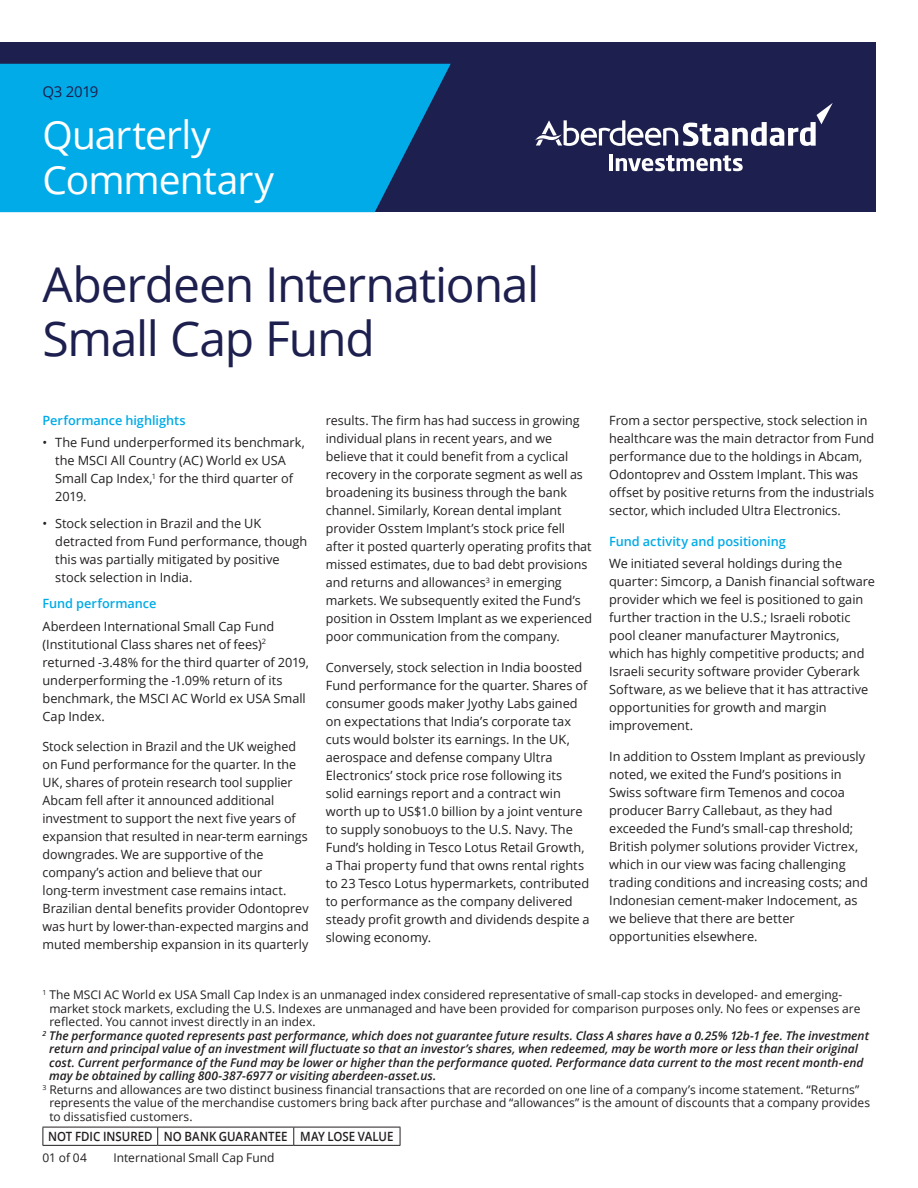
<style>
.page{position:relative;width:918px;height:1188px;background:#fff}
.page>*{position:absolute;margin:0;border:0;box-sizing:border-box;transform-origin:0 0}
.t1{font:48px/54px "Open Sans";letter-spacing:-.025em;color:#1d1f4e}
.t2{font:39px/45px "Open Sans";letter-spacing:-.025em;color:#fff}
.t3{font:15px "Open Sans";letter-spacing:-.025em;color:#1d1f4e}
._04_Body_Text___Spac{font:12.75px/18px "Open Sans";color:#231f20}
._05_Subhead_1___Colo{font:600 12.75px "Open Sans";color:#00abe7}
._06_Subhead_2___Blac{font:600 12.75px "Open Sans";color:#231f20;scale:.9 1}
._17_Footnote_Source{font:12px/13.5px "Open Sans";color:#231f20}
._17_Footnote_Source-2{font:italic 600 12px/13.5px "Open Sans";color:#231f20}
</style>
<div class="page">
<div style="left:0;top:43px;width:875px;height:169px;background:#1d1f4e"></div>
<svg style="left:535px;top:103px;width:298px;height:43px"></svg>
<hr style="left:609px;top:154px;width:4px;height:17px;background:#fff">
<svg style="left:616px;top:155px;width:127px;height:16px"></svg>
<svg style="left:0;top:64px;width:451px;height:148px;background:#029fd9"></svg>
<hr style="left:43px;top:1127px;width:115px;height:1px;background:#231f20">
<svg style="left:43px;top:1127px;width:1px;height:18px"></svg>
<hr style="left:158px;top:1127px;width:136px;height:1px;background:#231f20">
<svg style="left:157px;top:1127px;width:1px;height:18px"></svg>
<hr style="left:294px;top:1127px;width:106px;height:1px;background:#231f20">
<svg style="left:293px;top:1127px;width:1px;height:18px"></svg>
<svg style="left:400px;top:1127px;width:1px;height:18px"></svg>
<hr style="left:43px;top:1145px;width:115px;height:1px;background:#231f20">
<hr style="left:158px;top:1145px;width:136px;height:1px;background:#231f20">
<hr style="left:294px;top:1145px;width:106px;height:1px;background:#231f20">
<p class="t3" style="left:43px;top:81px;width:57px">Q3 2019</p>
<h2 class="t2" style="left:43px;top:111px;width:233px">Quarterly<br>Commentary</h2>
<h1 class="t1" style="left:43px;top:256px;width:498px">Aberdeen International<br>Small Cap Fund</h1>
<p class="_05_Subhead_1___Colo" style="left:43px;top:412px;width:145px">Performance highlights</p>
<p class="_04_Body_Text___Spac" style="left:55px;top:433px;width:251px;text-indent:-13px">• The Fund underperformed its benchmark, the MSCI All Country (AC) World ex USA<br>Small Cap Index,<sup>1</sup> for the third quarter of<br>2019.</p>
<p class="_04_Body_Text___Spac" style="left:55px;top:514px;width:254px;text-indent:-13px">• Stock selection in Brazil and the UK detracted from Fund performance, though this was partially mitigated by positive stock selection in India.</p>
<p class="_05_Subhead_1___Colo" style="left:43px;top:595px;width:115px">Fund performance</p>
<p class="_04_Body_Text___Spac" style="left:43px;top:617px;width:268px">Aberdeen International Small Cap Fund (Institutional Class shares net of fees)<sup>2 </sup>returned -3.48% for the third quarter of 2019, underperforming the -1.09% return of its benchmark, the MSCI AC World ex USA Small Cap Index.</p>
<p class="_04_Body_Text___Spac" style="left:43px;top:737px;width:268px">Stock selection in Brazil and the UK weighed on Fund performance for the quarter. In the UK, shares of protein research tool supplier Abcam fell after it announced additional investment to support the next five years of expansion that resulted in near-term earnings downgrades. We are supportive of the company’s action and believe that our long-term investment case remains intact.<br>Brazilian dental benefits provider Odontoprev was hurt by lower-than-expected margins and muted membership expansion in its quarterly</p>
<p class="_04_Body_Text___Spac" style="left:326px;top:411px;width:268px">results. The firm has had success in growing individual plans in recent years, and we believe that it could benefit from a cyclical recovery in the corporate segment as well as broadening its business through the bank channel. Similarly, Korean dental implant provider Osstem Implant’s stock price fell after it posted quarterly operating profits that missed estimates, due to bad debt provisions and returns and allowances<sup>3</sup> in emerging markets. We subsequently exited the Fund’s position in Osstem Implant as we experienced poor communication from the company.</p>
<p class="_04_Body_Text___Spac" style="left:326px;top:658px;width:265px">Conversely, stock selection in India boosted Fund performance for the quarter. Shares of consumer goods maker Jyothy Labs gained on expectations that India’s corporate tax cuts would bolster its earnings. In the UK, aerospace and defense company Ultra Electronics’ stock price rose following its solid earnings report and a contract win worth up to US$1.0 billion by a joint venture to supply sonobuoys to the U.S. Navy. The Fund’s holding in Tesco Lotus Retail Growth, a Thai property fund that owns rental rights to 23 Tesco Lotus hypermarkets, contributed to performance as the company delivered steady profit growth and dividends despite a slowing economy.</p>
<p class="_04_Body_Text___Spac" style="left:609px;top:411px;width:267px">From a sector perspective, stock selection in healthcare was the main detractor from Fund performance due to the holdings in Abcam, Odontoprev and Osstem Implant. This was offset by positive returns from the industrials sector, which included Ultra Electronics.</p>
<p class="_05_Subhead_1___Colo" style="left:609px;top:532px;width:178px">Fund activity and positioning</p>
<p class="_04_Body_Text___Spac" style="left:609px;top:554px;width:267px">We initiated several holdings during the quarter: Simcorp, a Danish financial software provider which we feel is positioned to gain further traction in the U.S.; Israeli robotic pool cleaner manufacturer Maytronics, which has highly competitive products; and Israeli security software provider Cyberark Software, as we believe that it has attractive opportunities for growth and margin improvement.</p>
<p class="_04_Body_Text___Spac" style="left:609px;top:747px;width:260px">In addition to Osstem Implant as previously noted, we exited the Fund’s positions in Swiss software firm Temenos and cocoa producer Barry Callebaut, as they had exceeded the Fund’s small-cap threshold; British polymer solutions provider Victrex, which in our view was facing challenging trading conditions and increasing costs; and Indonesian cement-maker Indocement, as we believe that there are better opportunities elsewhere.</p>
<p class="_17_Footnote_Source" style="left:49px;top:988px;width:813px;text-indent:-7px"><sup>1</sup> The MSCI AC World ex USA Small Cap Index is an unmanaged index considered representative of small-cap stocks in developed- and emerging&shy;market stock markets, excluding the U.S. Indexes are unmanaged and have been provided for comparison purposes only. No fees or expenses are reflected. You cannot invest directly in an index.</p>
<p class="_17_Footnote_Source-2" style="left:49px;top:1028px;width:821px;text-indent:-7px"><sup>2</sup> The performance quoted represents past performance, which does not guarantee future results. Class A shares have a 0.25% 12b-1 fee. The investment return and principal value of an investment will fluctuate so that an investor’s shares, when redeemed, may be worth more or less than their original cost. Current performance of the Fund may be lower or higher than the performance quoted. Performance data current to the most recent month-end may be obtained by calling 800-387-6977 or visiting aberdeen-asset.us.</p>
<p class="_17_Footnote_Source" style="left:49px;top:1082px;width:822px;text-indent:-7px"><sup>3</sup> Returns and allowances are two distinct business financial transactions that are recorded on one line of a company’s income statement. “Returns” represents the value of the merchandise customers bring back after purchase and “allowances” is the amount of discounts that a company provides to dissatisfied customers.</p>
<p class="_06_Subhead_2___Blac" style="left:48px;top:1128px;width:118px">NOT FDIC INSURED</p>
<p class="_06_Subhead_2___Blac" style="left:164px;top:1128px;width:139px">NO BANK GUARANTEE</p>
<p class="_06_Subhead_2___Blac" style="left:300px;top:1128px;width:105px">MAY LOSE VALUE</p>
<p class="_17_Footnote_Source" style="left:43px;top:1151px;width:46px">01 of 04</p>
<p class="_17_Footnote_Source" style="left:113px;top:1151px;width:163px">International Small Cap Fund</p>
</div>
